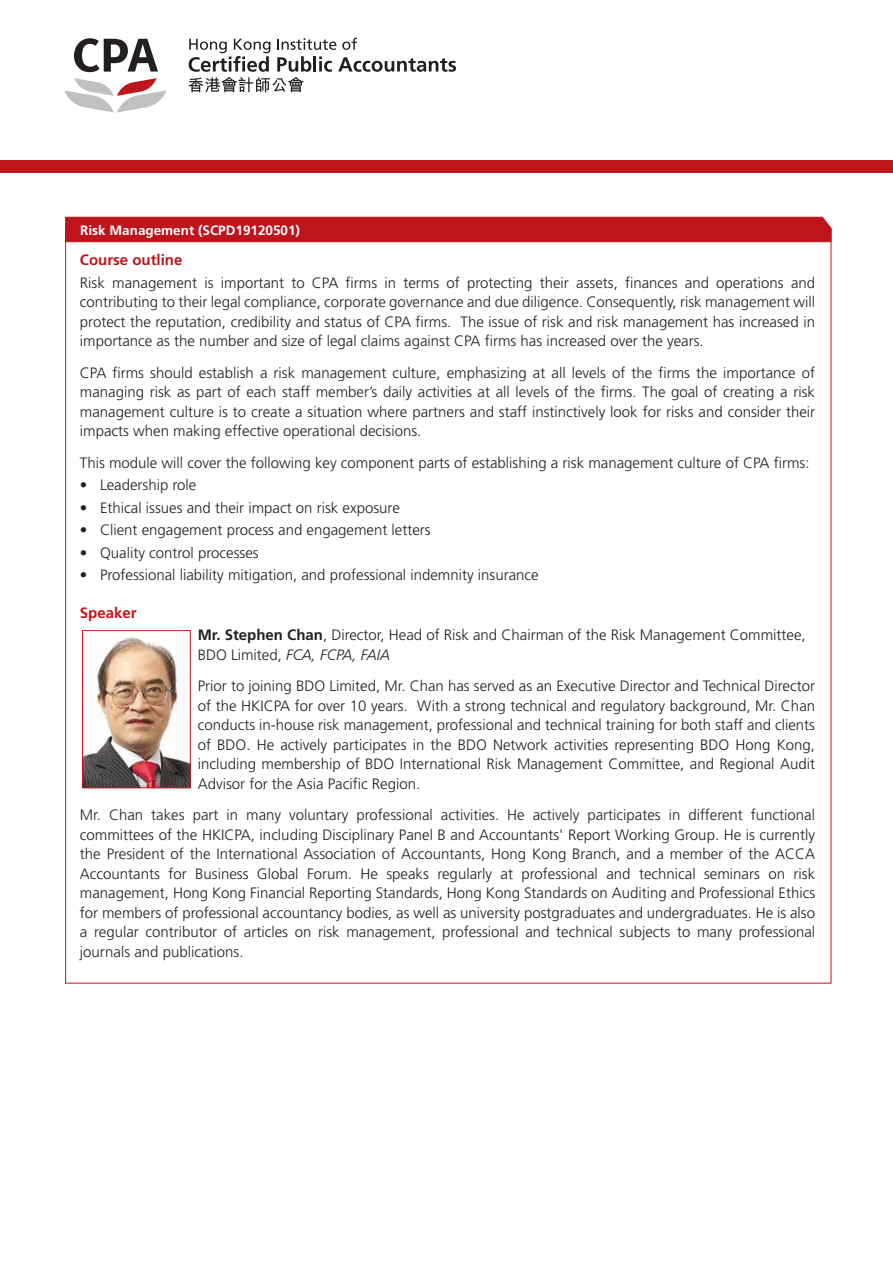
<style>
.page{position:relative;width:893px;height:1263px;background:#fff}
.page>*{position:absolute;margin:0;border:0;box-sizing:border-box;transform-origin:0 0}
.t1{font:300 15px/19.5px "Frutiger";color:#231f20;text-align:justify}
.t2{font:700 15px "Frutiger";color:#be141b}
.t3{font:700 13.5px "Frutiger";color:#fff}
.s1{font-weight:700}
.s2{font-style:italic}
</style>
<div class="page">
<svg style="left:74px;top:38px;width:84px;height:34px"></svg>
<svg style="left:188px;top:38px;width:268px;height:54px"></svg>
<svg style="left:64px;top:78px;width:102px;height:34px"></svg>
<div style="left:0;top:160px;width:893px;height:12px;background:#be141b"></div>
<svg style="left:65px;top:216px;width:767px;height:27px;background:#c22229"></svg>
<img style="left:84px;top:637px;width:105px;height:149px">
<div style="left:82px;top:630px;width:109px;height:158px;border:1px solid #be141b"></div>
<p class="t3" style="left:80px;top:222px;width:221px">Risk Management (SCPD19120501)</p>
<p class="t2" style="left:80px;top:251px;width:104px">Course outline</p>
<p class="t1" style="left:80px;top:273px;width:737px">Risk management is important to CPA firms in terms of protecting their assets, finances and operations and contributing to their legal compliance, corporate governance and due diligence. Consequently, risk management will protect the reputation, credibility and status of CPA firms. The issue of risk and risk management has increased in importance as the number and size of legal claims against CPA firms has increased over the years.</p>
<p class="t1" style="left:80px;top:363px;width:737px">CPA firms should establish a risk management culture, emphasizing at all levels of the firms the importance of managing risk as part of each staff member’s daily activities at all levels of the firms. The goal of creating a risk management culture is to create a situation where partners and staff instinctively look for risks and consider their impacts when making effective operational decisions.</p>
<p class="t1" style="left:80px;top:453px;width:731px">This module will cover the following key component parts of establishing a risk management culture of CPA firms:</p>
<p class="t1" style="left:80px;top:475px;width:118px">• Leadership role</p>
<p class="t1" style="left:80px;top:498px;width:321px">• Ethical issues and their impact on risk exposure</p>
<p class="t1" style="left:80px;top:520px;width:352px">• Client engagement process and engagement letters</p>
<p class="t1" style="left:80px;top:543px;width:180px">• Quality control processes</p>
<p class="t1" style="left:80px;top:565px;width:460px">• Professional liability mitigation, and professional indemnity insurance</p>
<p class="t2" style="left:80px;top:604px;width:58px">Speaker</p>
<p class="t1" style="left:198px;top:625px;width:609px"><span class="s1">Mr. Stephen Chan</span>, Director, Head of Risk and Chairman of the Risk Management Committee,<br>BDO Limited, <span class="s2">FCA, FCPA, FAIA</span></p>
<p class="t1" style="left:198px;top:676px;width:619px">Prior to joining BDO Limited, Mr. Chan has served as an Executive Director and Technical Director of the HKICPA for over 10 years. With a strong technical and regulatory background, Mr. Chan conducts in-house risk management, professional and technical training for both staff and clients of BDO. He actively participates in the BDO Network activities representing BDO Hong Kong, including membership of BDO International Risk Management Committee, and Regional Audit Advisor for the Asia Pacific Region.</p>
<p class="t1" style="left:80px;top:805px;width:737px">Mr. Chan takes part in many voluntary professional activities. He actively participates in different functional committees of the HKICPA, including Disciplinary Panel B and Accountants' Report Working Group. He is currently the President of the International Association of Accountants, Hong Kong Branch, and a member of the ACCA Accountants for Business Global Forum. He speaks regularly at professional and technical seminars on risk management, Hong Kong Financial Reporting Standards, Hong Kong Standards on Auditing and Professional Ethics for members of professional accountancy bodies, as well as university postgraduates and undergraduates. He is also a regular contributor of articles on risk management, professional and technical subjects to many professional journals and publications.</p>
</div>
